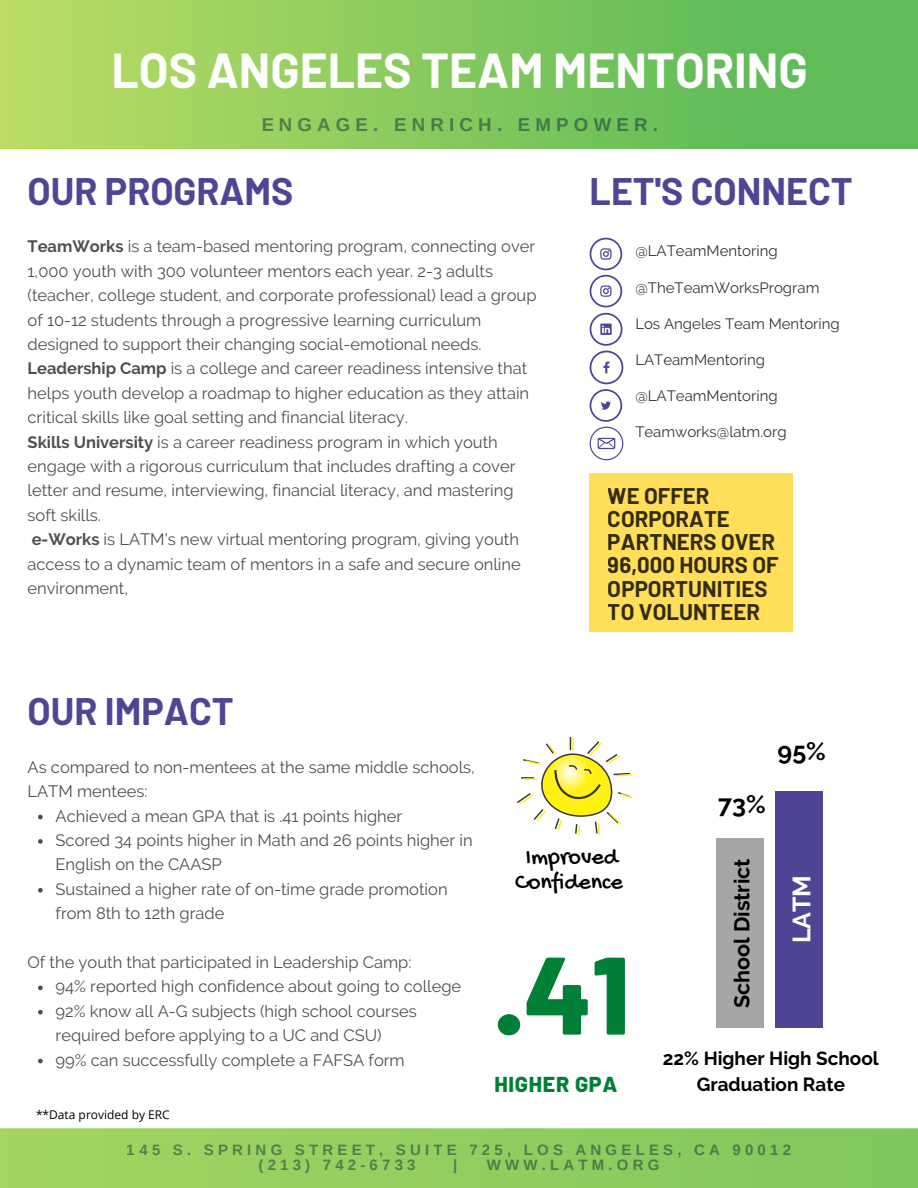
<style>
.page{position:relative;width:918px;height:1188px;background:#fff}
.page>*{position:absolute;margin:0;border:0;box-sizing:border-box;transform-origin:0 0}
.t1{font:800 109.95px "Barlow";color:#008037}
.t2{font:700 48px "Barlow";color:#fff}
.t3{font:700 37.5px "Barlow";color:#4e4694}
.t4{font:700 25.05px "Raleway";color:#000}
.t5{font:700 25.05px "Raleway";color:#fff}
.t6{font:24px/25.5px "Gochi Hand";color:#000;text-align:center}
.t7{font:700 22.2px/23.2px "Barlow";color:#000}
.t8{font:800 21.6px "Barlow";letter-spacing:.035em;color:#008037}
.t9{font:700 21.45px "Raleway";color:#000}
.t10{font:700 18.9px/26px "Raleway";color:#000;text-align:center}
.t11{font:700 18.6px "Arimo";letter-spacing:.28em;color:#102938}
.t12{font:16.5px/24.5px "Raleway";color:#000}
.t13{font:15px "Raleway";color:#000}
.t14{font:700 15px/15.3px "Arimo";letter-spacing:.28em;color:#102938}
.t15{font:12px "Open Sans";color:#000}
.s1{font-weight:700}
</style>
<div class="page">
<svg style="left:0;top:0;width:918px;height:148px;background:#85c95d"></svg>
<svg style="left:0;top:1128px;width:918px;height:60px;background:#91ce5f"></svg>
<div style="left:590px;top:474px;width:203px;height:158px;background:#ffde59"></div>
<div style="left:775px;top:791px;width:48px;height:237px;background:#4e4694"></div>
<div style="left:716px;top:838px;width:47px;height:190px;background:#a6a6a6"></div>
<svg style="left:590px;top:238px;width:32px;height:69px"></svg>
<svg style="left:590px;top:313px;width:33px;height:147px"></svg>
<svg style="left:517px;top:737px;width:116px;height:98px"></svg>
<svg style="left:38px;top:815px;width:5px;height:4px"></svg>
<svg style="left:38px;top:839px;width:5px;height:5px"></svg>
<svg style="left:38px;top:888px;width:5px;height:5px"></svg>
<svg style="left:38px;top:986px;width:5px;height:4px"></svg>
<svg style="left:38px;top:1010px;width:5px;height:5px"></svg>
<svg style="left:38px;top:1059px;width:5px;height:4px"></svg>
<h2 class="t2" style="left:112px;top:40px;width:698px">LOS ANGELES TEAM MENTORING</h2>
<p class="t11" style="left:261px;top:114px;width:398px">ENGAGE. ENRICH. EMPOWER.</p>
<h3 class="t3" style="left:28px;top:168px;width:267px">OUR PROGRAMS</h3>
<p class="t12" style="left:28px;top:234px;width:510px"><span class="s1">TeamWorks</span> is a team-based mentoring program, connecting over 1,000 youth with 300 volunteer mentors each year. 2-3 adults (teacher, college student, and corporate professional) lead a group of 10-12 students through a progressive learning curriculum designed to support their changing social-emotional needs.<br><span class="s1">Leadership Camp</span> is a college and career readiness intensive that helps youth develop a roadmap to higher education as they attain critical skills like goal setting and financial literacy.<br><span class="s1">Skills University</span> is a career readiness program in which youth engage with a rigorous curriculum that includes drafting a cover letter and resume, interviewing, financial literacy, and mastering soft skills.<br><span class="s1">e-Works</span> is LATM's new virtual mentoring program, giving youth access to a dynamic team of mentors in a safe and secure online environment,</p>
<h3 class="t3" style="left:28px;top:688px;width:208px">OUR IMPACT</h3>
<h3 class="t3" style="left:590px;top:168px;width:265px">LET'S CONNECT</h3>
<p class="t13" style="left:635px;top:242px;width:144px">@LATeamMentoring</p>
<p class="t13" style="left:635px;top:279px;width:186px">@TheTeamWorksProgram</p>
<p class="t13" style="left:635px;top:315px;width:206px">Los Angeles Team Mentoring</p>
<p class="t13" style="left:635px;top:351px;width:131px">LATeamMentoring</p>
<p class="t13" style="left:635px;top:387px;width:144px">@LATeamMentoring</p>
<p class="t13" style="left:635px;top:423px;width:153px">Teamworks@latm.org</p>
<h3 class="t7" style="left:608px;top:483px;width:172px">WE OFFER<br>CORPORATE<br>PARTNERS OVER<br>96,000 HOURS OF<br>OPPORTUNITIES<br>TO VOLUNTEER</h3>
<p class="t12" style="left:28px;top:755px;width:449px">As compared to non-mentees at the same middle schools,<br>LATM mentees:</p>
<p class="t12" style="left:56px;top:804px;width:419px">Achieved a mean GPA that is .41 points higher<br>Scored 34 points higher in Math and 26 points higher in English on the CAASP<br>Sustained a higher rate of on-time grade promotion from 8th to 12th grade</p>
<p class="t12" style="left:28px;top:950px;width:385px">Of the youth that participated in Leadership Camp:</p>
<p class="t12" style="left:56px;top:974px;width:407px">94% reported high confidence about going to college 92% know all A-G subjects (high school courses required before applying to a UC and CSU)<br>99% can successfully complete a FAFSA form</p>
<p class="t15" style="left:36px;top:1107px;width:135px">**Data provided by ERC</p>
<h3 class="t6" style="left:515px;top:846px;width:109px">Improved<br>Confidence</h3>
<h1 class="t1" style="left:494px;top:925px;width:137px">.41</h1>
<h3 class="t8" style="left:494px;top:1070px;width:124px">HIGHER GPA</h3>
<h3 class="t4" style="left:718px;top:790px;width:49px">73%</h3>
<h3 class="t4" style="left:778px;top:737px;width:50px">95%</h3>
<h3 class="t9" style="left:729px;top:1008px;width:151px;rotate:-90deg">School District</h3>
<h3 class="t5" style="left:787px;top:943px;width:70px;rotate:-90deg">LATM</h3>
<p class="t10" style="left:663px;top:1046px;width:217px">22% Higher High School<br>Graduation Rate</p>
<p class="t14" style="left:259px;top:1142px;width:534px;text-indent:-132px">145 S. SPRING STREET, SUITE 725, LOS ANGELES, CA 90012 (213) 742-6733</p>
<p class="t14" style="left:453px;top:1157px;width:6px">|</p>
<p class="t14" style="left:487px;top:1157px;width:174px">WWW.LATM.ORG</p>
</div>
